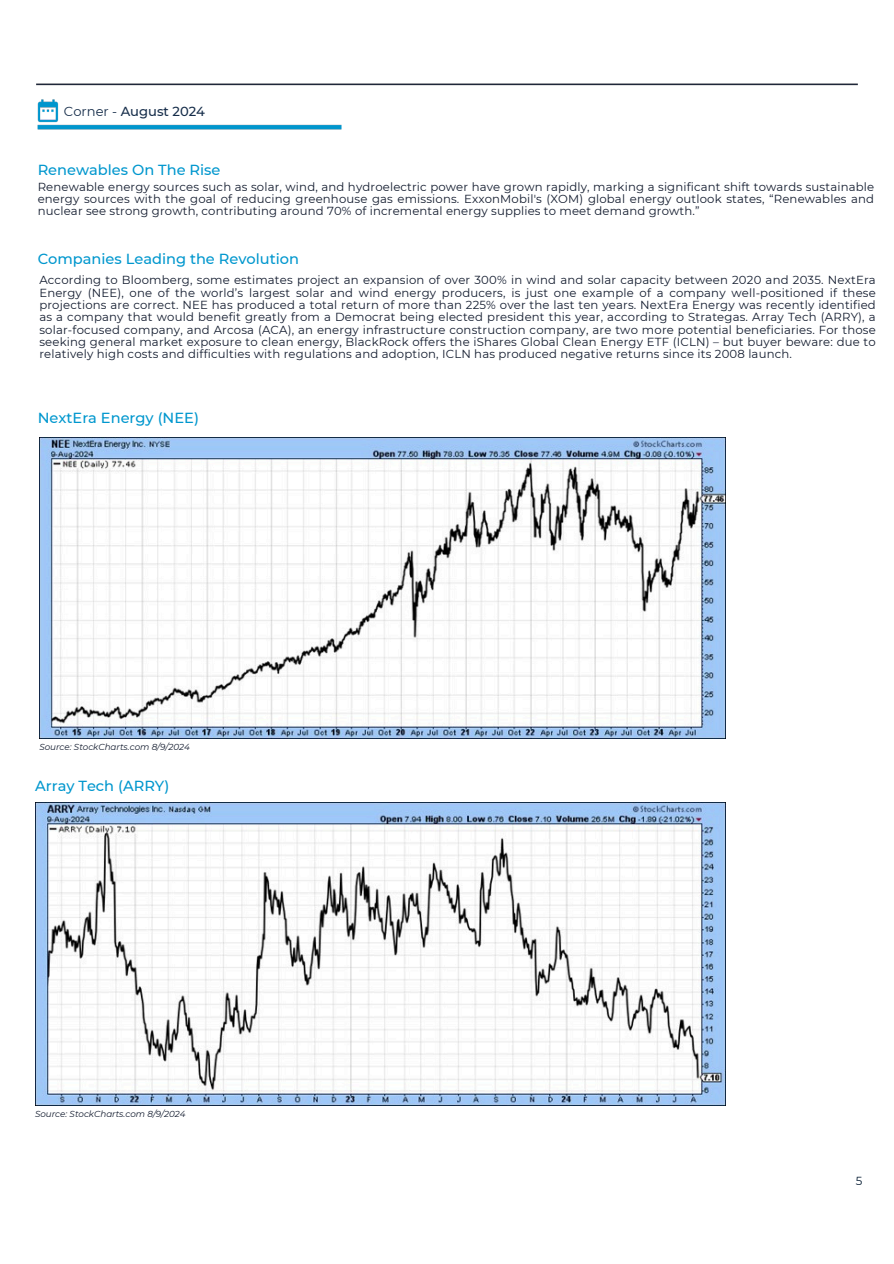
<style>
.page{position:relative;width:894px;height:1264px;background:#fff}
.page>*{position:absolute;margin:0;border:0;box-sizing:border-box;transform-origin:0 0}
.t1{font:500 14.55px "Montserrat";color:#0097ce}
.t2{font:500 13.05px "Montserrat";color:#162d4a}
.t3{font:11.7px/12.3px "Montserrat";letter-spacing:.015em;color:#121b2e;text-align:justify}
.t4{font:11.7px "Montserrat";color:#00182f}
.t5{font:italic 8.7px "Montserrat";color:#121b2e}
.s1{font-weight:400}
</style>
<div class="page">
<img style="left:36px;top:83px;width:822px;height:47px">
<img style="left:39px;top:437px;width:685px;height:302px">
<img style="left:35px;top:802px;width:690px;height:303px">
<p class="t2" style="left:64px;top:104px;width:142px"><span class="s1">Corner -</span> August 2024</p>
<h1 class="t1" style="left:38px;top:161px;width:184px">Renewables On The Rise</h1>
<h1 class="t3" style="left:38px;top:180px;width:837px">Renewable energy sources such as solar, wind, and hydroelectric power have grown rapidly, marking a significant shift towards sustainable energy sources with the goal of reducing greenhouse gas emissions. ExxonMobil's (XOM) global energy outlook states, “Renewables and nuclear see strong growth, contributing around 70% of incremental energy supplies to meet demand growth.”</h1>
<p class="t1" style="left:38px;top:250px;width:263px">Companies Leading the Revolution</p>
<h1 class="t3" style="left:39px;top:274px;width:837px">According to Bloomberg, some estimates project an expansion of over 300% in wind and solar capacity between 2020 and 2035. NextEra Energy (NEE), one of the world’s largest solar and wind energy producers, is just one example of a company well-positioned if these projections are correct. NEE has produced a total return of more than 225% over the last ten years. NextEra Energy was recently identified as a company that would benefit greatly from a Democrat being elected president this year, according to Strategas. Array Tech (ARRY), a solar-focused company, and Arcosa (ACA), an energy infrastructure construction company, are two more potential beneficiaries. For those seeking general market exposure to clean energy, BlackRock offers the iShares Global Clean Energy ETF (ICLN) – but buyer beware: due to relatively high costs and difficulties with regulations and adoption, ICLN has produced negative returns since its 2008 launch.</h1>
<h3 class="t1" style="left:38px;top:409px;width:163px">NextEra Energy (NEE)</h3>
<p class="t5" style="left:39px;top:742px;width:152px">Source: StockCharts.com 8/9/2024</p>
<h1 class="t1" style="left:35px;top:776px;width:136px">Array Tech (ARRY)</h1>
<p class="t5" style="left:35px;top:1108px;width:152px">Source: StockCharts.com 8/9/2024</p>
<p class="t4" style="left:855px;top:1173px;width:8px">5</p>
</div>
